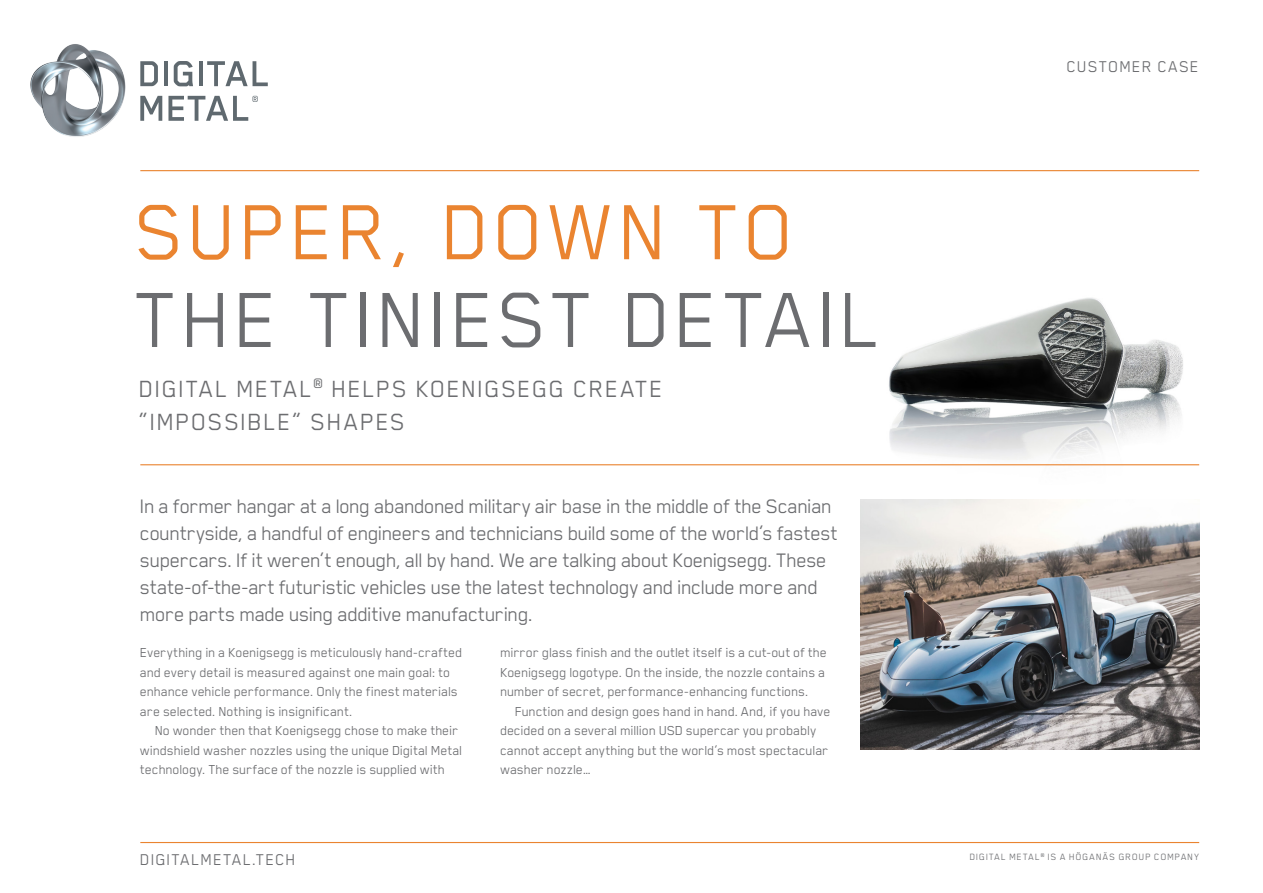
<style>
.page{position:relative;width:1263px;height:893px;background:#fff}
.page>*{position:absolute;margin:0;border:0;box-sizing:border-box;transform-origin:0 0}
.RUBBE{font:90px/87.8px "Blender";letter-spacing:.03em;color:#6c6d70}
.URUBB{font:27px/33px "Blender";letter-spacing:.05em;color:#6c6d70}
.Ingress{font:22.5px/27px "Blender";letter-spacing:-.03em;color:#6c6d70}
.t1{font:18px "Blender";letter-spacing:.06em;color:#6c6d70}
.Body_text{font:15px/19.5px "Blender";letter-spacing:-.01em;color:#6c6d70}
.t2{font:10.5px "Blender";letter-spacing:.075em;color:#6c6d70}
.s1{color:#ea8430}
</style>
<div class="page">
<hr style="left:140px;top:170px;width:1059px;height:1px;background:#ea8430">
<hr style="left:140px;top:842px;width:1059px;height:1px;background:#ea8430">
<svg style="left:140px;top:61px;width:18px;height:25px"></svg>
<hr style="left:164px;top:61px;width:4px;height:25px;background:#5f696f">
<svg style="left:174px;top:61px;width:19px;height:25px"></svg>
<hr style="left:199px;top:61px;width:4px;height:25px;background:#5f696f">
<svg style="left:207px;top:61px;width:61px;height:25px"></svg>
<svg style="left:140px;top:96px;width:22px;height:25px"></svg>
<svg style="left:168px;top:96px;width:90px;height:25px"></svg>
<img style="left:30px;top:44px;width:96px;height:93px">
<img style="left:805px;top:298px;width:395px;height:168px">
<hr style="left:140px;top:464px;width:1059px;height:1px;background:#ea8430">
<img style="left:860px;top:499px;width:339px;height:250px">
<p class="RUBBE" style="left:136px;top:185px;width:747px"><span class="s1">SUPER, DOWN TO<br></span>THE TINIEST DETAIL</p>
<p class="URUBB" style="left:139px;top:372px;width:526px">DIGITAL METAL<sup>®</sup> HELPS KOENIGSEGG CREATE “IMPOSSIBLE” SHAPES</p>
<p class="Ingress" style="left:140px;top:492px;width:699px">In a former hangar at a long abandoned military air base in the middle of the Scanian countryside, a handful of engineers and technicians build some of the world’s fastest supercars. If it weren’t enough, all by hand. We are talking about Koenigsegg. These state-of-the-art futuristic vehicles use the latest technology and include more and more parts made using additive manufacturing.</p>
<p class="Body_text" style="left:140px;top:643px;width:324px">Everything in a Koenigsegg is meticulously hand-crafted and every detail is measured against one main goal: to enhance vehicle performance. Only the finest materials are selected. Nothing is insignificant.</p>
<p class="Body_text" style="left:140px;top:721px;width:324px;text-indent:15px">No wonder then that Koenigsegg chose to make their windshield washer nozzles using the unique Digital Metal technology. The surface of the nozzle is supplied with</p>
<p class="Body_text" style="left:500px;top:643px;width:328px;text-align:justify">mirror glass finish and the outlet itself is a cut-out of the Koenigsegg logotype. On the inside, the nozzle contains a number of secret, performance-enhancing functions.</p>
<p class="Body_text" style="left:500px;top:701px;width:332px;text-indent:15px">Function and design goes hand in hand. And, if you have decided on a several million USD supercar you probably cannot accept anything but the world’s most spectacular washer nozzle…</p>
<p class="t1" style="left:1067px;top:57px;width:134px">CUSTOMER CASE</p>
<p class="t1" style="left:140px;top:849px;width:157px">DIGITALMETAL.TECH</p>
<p class="t2" style="left:970px;top:851px;width:231px">DIGITAL METAL<sup>®</sup> IS A HÖGANÄS GROUP COMPANY</p>
</div>
